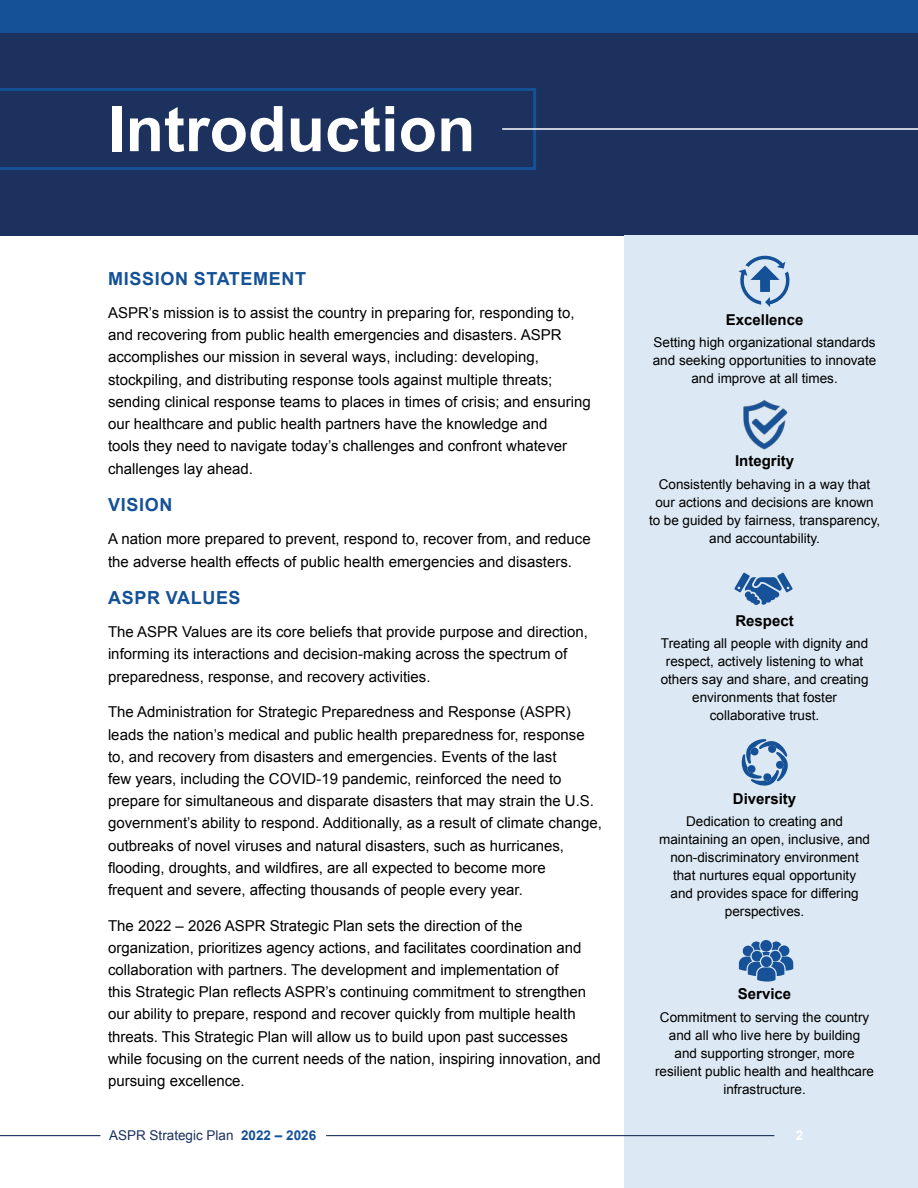
<style>
.page{position:relative;width:918px;height:1188px;background:#fff}
.page>*{position:absolute;margin:0;border:0;box-sizing:border-box;transform-origin:0 0}
.Section_Header_H2{font:700 63px "Arial";color:#fff}
.Section_Header_H3{font:700 18px "Arial";letter-spacing:.035em;color:#155197}
.Body_Text{font:15px/22.2px "Arial";color:#000}
.t1{font:700 15px "Arial";color:#000}
.t2{font:13.5px/18px "Arial";color:#000;text-align:center}
.t3{font:13.5px "Arial";color:#1d315f}
.t4{font:700 13.5px "Arial";color:#fff}
.s1{font-weight:700;color:#155197}
</style>
<div class="page">
<div style="left:0;top:0;width:918px;height:235px;background:#1d315f"></div>
<svg style="left:0;top:88px;width:536px;height:82px"></svg>
<div style="left:0;top:0;width:918px;height:32px;background:#155197"></div>
<hr style="left:502px;top:128px;width:416px;height:2px;background:#fff">
<div style="left:624px;top:235px;width:294px;height:953px;background:#dce8f3"></div>
<svg style="left:738px;top:255px;width:52px;height:52px"></svg>
<img style="left:743px;top:400px;width:45px;height:50px">
<svg style="left:734px;top:573px;width:59px;height:32px"></svg>
<svg style="left:741px;top:739px;width:47px;height:47px"></svg>
<svg style="left:739px;top:940px;width:54px;height:42px"></svg>
<hr style="left:326px;top:1135px;width:448px;height:1px;background:#1d315f">
<hr style="left:0;top:1135px;width:100px;height:1px;background:#1d315f">
<h2 class="Section_Header_H2" style="left:108px;top:85px;width:369px">Introduction</h2>
<h3 class="Section_Header_H3" style="left:108px;top:266px;width:199px">MISSION STATEMENT</h3>
<p class="Body_Text" style="left:108px;top:302px;width:484px">ASPR’s mission is to assist the country in preparing for, responding to, and recovering from public health emergencies and disasters. ASPR accomplishes our mission in several ways, including: developing, stockpiling, and distributing response tools against multiple threats; sending clinical response teams to places in times of crisis; and ensuring our healthcare and public health partners have the knowledge and<br>tools they need to navigate today’s challenges and confront whatever challenges lay ahead.</p>
<h3 class="Section_Header_H3" style="left:108px;top:492px;width:66px">VISION</h3>
<p class="Body_Text" style="left:108px;top:528px;width:484px">A nation more prepared to prevent, respond to, recover from, and reduce the adverse health effects of public health emergencies and disasters.</p>
<h3 class="Section_Header_H3" style="left:108px;top:585px;width:134px">ASPR VALUES</h3>
<p class="Body_Text" style="left:108px;top:621px;width:481px">The ASPR Values are its core beliefs that provide purpose and direction, informing its interactions and decision-making across the spectrum of preparedness, response, and recovery activities.</p>
<p class="Body_Text" style="left:108px;top:701px;width:495px">The Administration for Strategic Preparedness and Response (ASPR) leads the nation’s medical and public health preparedness for, response to, and recovery from disasters and emergencies. Events of the last<br>few years, including the COVID-19 pandemic, reinforced the need to prepare for simultaneous and disparate disasters that may strain the U.S. government’s ability to respond. Additionally, as a result of climate change, outbreaks of novel viruses and natural disasters, such as hurricanes, flooding, droughts, and wildfires, are all expected to become more frequent and severe, affecting thousands of people every year.</p>
<p class="Body_Text" style="left:108px;top:914px;width:494px">The 2022 – 2026 ASPR Strategic Plan sets the direction of the organization, prioritizes agency actions, and facilitates coordination and collaboration with partners. The development and implementation of<br>this Strategic Plan reflects ASPR’s continuing commitment to strengthen our ability to prepare, respond and recover quickly from multiple health threats. This Strategic Plan will allow us to build upon past successes while focusing on the current needs of the nation, inspiring innovation, and pursuing excellence.</p>
<p class="t1" style="left:726px;top:309px;width:79px">Excellence</p>
<p class="t2" style="left:653px;top:333px;width:225px">Setting high organizational standards and seeking opportunities to innovate and improve at all times.</p>
<p class="t1" style="left:735px;top:450px;width:61px">Integrity</p>
<p class="t2" style="left:649px;top:475px;width:233px">Consistently behaving in a way that our actions and decisions are known to be guided by fairness, transparency, and accountability.</p>
<p class="t1" style="left:735px;top:610px;width:60px">Respect</p>
<p class="t2" style="left:661px;top:635px;width:209px">Treating all people with dignity and respect, actively listening to what others say and share, and creating environments that foster collaborative trust.</p>
<p class="t1" style="left:733px;top:788px;width:65px">Diversity</p>
<p class="t2" style="left:659px;top:812px;width:212px">Dedication to creating and maintaining an open, inclusive, and non-discriminatory environment that nurtures equal opportunity<br>and provides space for differing perspectives.</p>
<p class="t1" style="left:738px;top:983px;width:55px">Service</p>
<p class="t2" style="left:655px;top:1008px;width:221px">Commitment to serving the country and all who live here by building<br>and supporting stronger, more resilient public health and healthcare infrastructure.</p>
<p class="t3" style="left:109px;top:1126px;width:209px">ASPR Strategic Plan <span class="s1">2022 – 2026</span></p>
<p class="t4" style="left:796px;top:1125px;width:9px">2</p>
</div>
